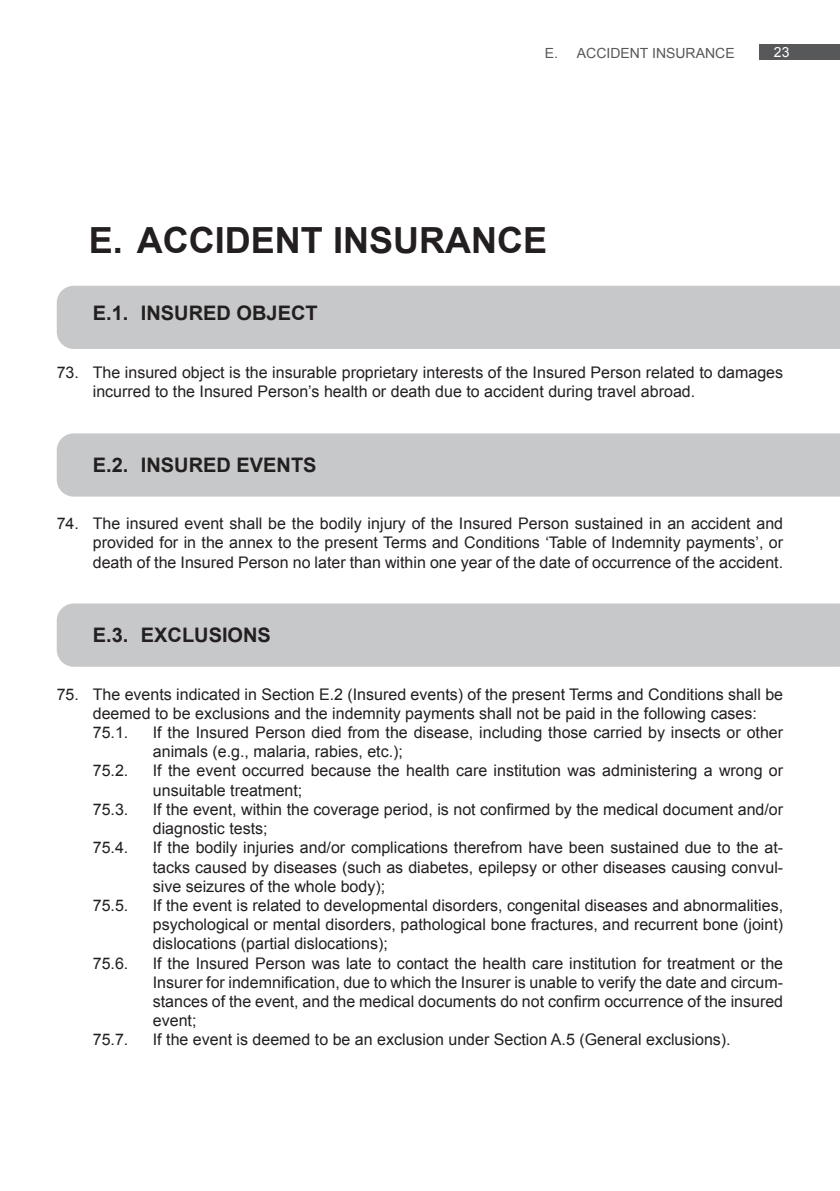
<style>
.page{position:relative;width:840px;height:1191px;background:#fff}
.page>*{position:absolute;margin:0;border:0;box-sizing:border-box;transform-origin:0 0}
.t1{font:700 36px "Arial";color:#231f20}
.t2{font:700 20px "Arial";color:#231f20}
.t3{font:16px/19.2px "Arial";color:#231f20}
.t4{font:14px "Arial";color:#57585a}
.t5{font:14px "Arial";color:#fff}
</style>
<div class="page">
<div style="left:759px;top:44px;width:80px;height:16px;background:#57585a"></div>
<div style="left:57px;top:286px;width:782px;height:63px;background:#c7c8ca"></div>
<div style="left:57px;top:433px;width:782px;height:63px;background:#c7c8ca"></div>
<div style="left:57px;top:603px;width:782px;height:64px;background:#c7c8ca"></div>
<p class="t4" style="left:544px;top:43px;width:191px">E. ACCIDENT INSURANCE</p>
<p class="t5" style="left:773px;top:43px;width:17px">23</p>
<h1 class="t1" style="left:89px;top:217px;width:459px">E. ACCIDENT INSURANCE</h1>
<p class="t2" style="left:93px;top:300px;width:226px">E.1. INSURED OBJECT</p>
<p class="t3" style="left:93px;top:363px;width:691px;text-indent:-36px">73. The insured object is the insurable proprietary interests of the Insured Person related to damages incurred to the Insured Person’s health or death due to accident during travel abroad.</p>
<p class="t2" style="left:93px;top:451px;width:225px">E.2. INSURED EVENTS</p>
<p class="t3" style="left:93px;top:514px;width:691px;text-align:justify;text-indent:-36px">74. The insured event shall be the bodily injury of the Insured Person sustained in an accident and provided for in the annex to the present Terms and Conditions ‘Table of Indemnity payments’, or death of the Insured Person no later than within one year of the date of occurrence of the accident.</p>
<p class="t2" style="left:93px;top:622px;width:180px">E.3. EXCLUSIONS</p>
<p class="t3" style="left:93px;top:684px;width:691px;text-indent:-36px">75. The events indicated in Section E.2 (Insured events) of the present Terms and Conditions shall be deemed to be exclusions and the indemnity payments shall not be paid in the following cases:<br>75.1.</p>
<p class="t3" style="left:153px;top:723px;width:631px">If the Insured Person died from the disease, including those carried by insects or other animals (e.g., malaria, rabies, etc.);</p>
<p class="t3" style="left:93px;top:761px;width:37px">75.2.</p>
<p class="t3" style="left:153px;top:761px;width:631px">If the event occurred because the health care institution was administering a wrong or unsuitable treatment;</p>
<p class="t3" style="left:93px;top:800px;width:37px">75.3.</p>
<p class="t3" style="left:153px;top:800px;width:631px">If the event, within the coverage period, is not confirmed by the medical document and/or diagnostic tests;</p>
<p class="t3" style="left:93px;top:838px;width:37px">75.4.</p>
<p class="t3" style="left:153px;top:838px;width:631px;text-align:justify">If the bodily injuries and/or complications therefrom have been sustained due to the at&shy;tacks caused by diseases (such as diabetes, epilepsy or other diseases causing convul&shy;sive seizures of the whole body);</p>
<p class="t3" style="left:93px;top:896px;width:37px">75.5.</p>
<p class="t3" style="left:153px;top:896px;width:631px;text-align:justify">If the event is related to developmental disorders, congenital diseases and abnormalities, psychological or mental disorders, pathological bone fractures, and recurrent bone (joint) dislocations (partial dislocations);</p>
<p class="t3" style="left:93px;top:953px;width:37px">75.6.</p>
<p class="t3" style="left:153px;top:953px;width:631px;text-align:justify">If the Insured Person was late to contact the health care institution for treatment or the Insurer for indemnification, due to which the Insurer is unable to verify the date and circum&shy;stances of the event, and the medical documents do not confirm occurrence of the insured event;</p>
<p class="t3" style="left:93px;top:1030px;width:37px">75.7.</p>
<p class="t3" style="left:153px;top:1030px;width:579px">If the event is deemed to be an exclusion under Section A.5 (General exclusions).</p>
</div>
